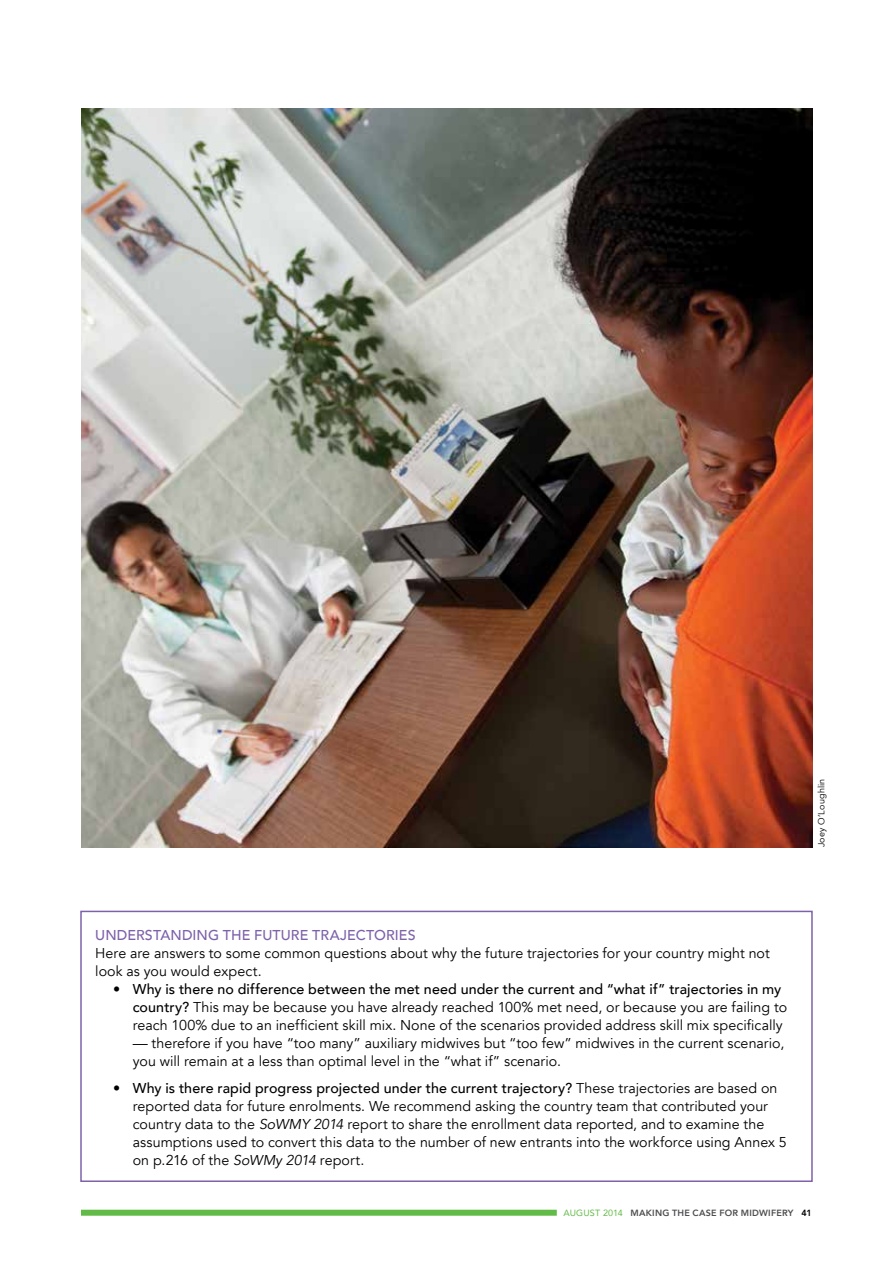
<style>
.page{position:relative;width:893px;height:1263px;background:#fff}
.page>*{position:absolute;margin:0;border:0;box-sizing:border-box;transform-origin:0 0}
.t1{font:14.25px/18px "Avenir";letter-spacing:.005em;color:#000}
.t2{font:500 14.25px "Avenir";letter-spacing:.005em;color:#7d62aa}
.t3{font:800 9px "Avenir";letter-spacing:.03em;color:#4d4d4f}
.t4{font:9px "Avenir";letter-spacing:.025em;color:#000}
.s1{font-weight:500}
.s2{font-size:15px}
.s3{font-style:italic}
.s4{font-weight:400;color:#62bb47}
.s5{color:#000}
</style>
<div class="page">
<div style="left:81px;top:1210px;width:476px;height:6px;background:#62bb47"></div>
<div style="left:80px;top:911px;width:733px;height:271px;border:2px solid #7d62aa"></div>
<img style="left:81px;top:108px;width:731px;height:739px">
<p class="t4" style="left:816px;top:847px;width:70px;rotate:-90deg">Joey O’Loughlin</p>
<p class="t2" style="left:95px;top:923px;width:322px">UNDERSTANDING THE FUTURE TRAJECTORIES</p>
<p class="t1" style="left:95px;top:944px;width:676px">Here are answers to some common questions about why the future trajectories for your country might not look as you would expect.</p>
<p class="t1" style="left:133px;top:980px;width:656px;text-indent:-20px">• <span class="s1">Why is there no difference between the met need under the current and “what if” trajectories in my country?</span> This may be because you have already reached 100% met need, or because you are failing to reach 100% due to an inefficient skill mix. None of the scenarios provided address skill mix specifically</p>
<p class="t1" style="left:133px;top:1034px;width:653px"><span class="s2">—</span> therefore if you have “too many” auxiliary midwives but “too few” midwives in the current scenario, you will remain at a less than optimal level in the “what if” scenario.</p>
<p class="t1" style="left:133px;top:1079px;width:656px;text-indent:-20px">• <span class="s1">Why is there rapid progress projected under the current trajectory?</span> These trajectories are based on reported data for future enrolments. We recommend asking the country team that contributed your country data to the <span class="s3">SoWMY 2014</span> report to share the enrollment data reported, and to examine the assumptions used to convert this data to the number of new entrants into the workforce using Annex 5 on p.216 of the <span class="s3">SoWMy 2014</span> report.</p>
<p class="t3" style="left:563px;top:1206px;width:250px"><span class="s4">AUGUST 2014</span> MAKING THE CASE FOR MIDWIFERY <span class="s5">41</span></p>
</div>
